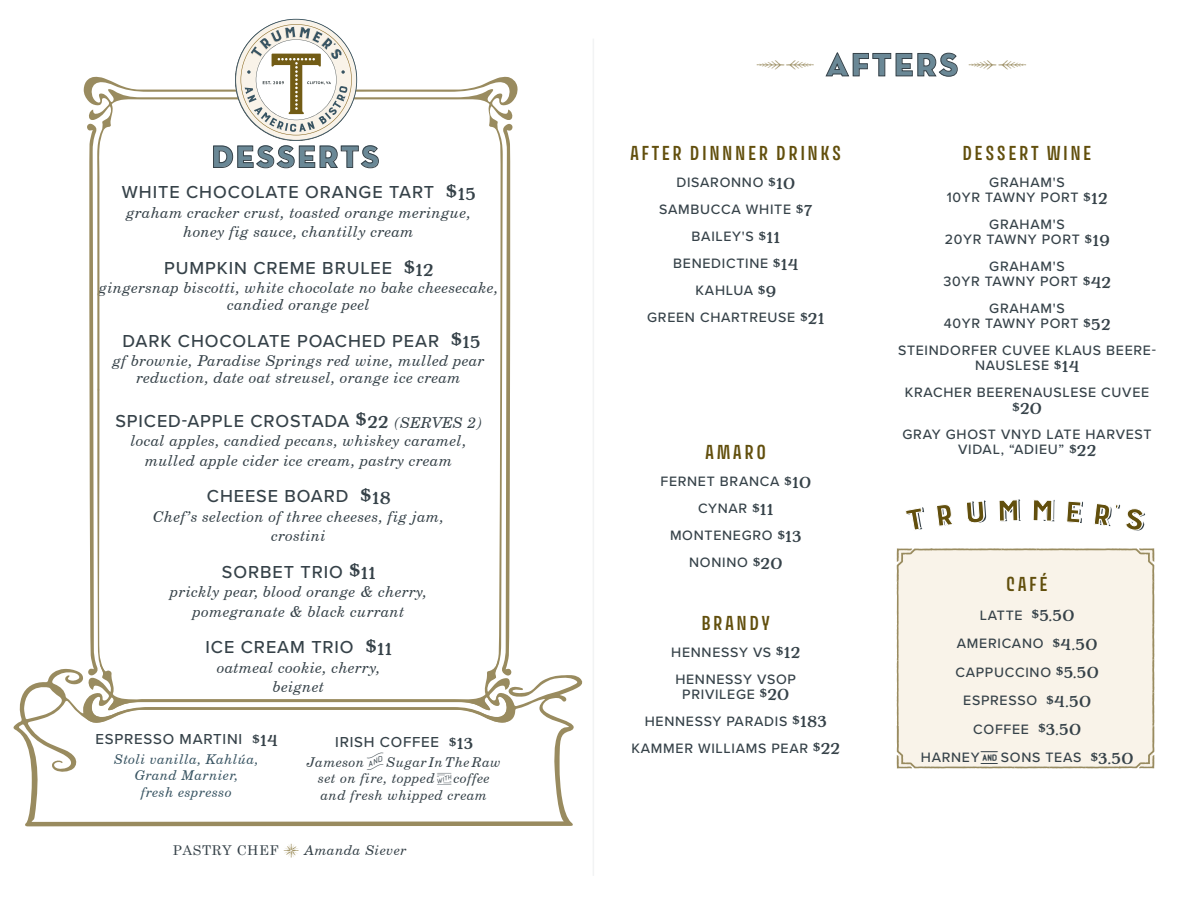
<style>
.page{position:relative;width:1188px;height:918px;background:#fff}
.page>*{position:absolute;margin:0;border:0;box-sizing:border-box;transform-origin:0 0}
.t1{font:33px "Neutra Disp Titling";letter-spacing:.08em;color:#6a8896}
.t2{font:31.5px "Neutra Disp Titling";letter-spacing:.08em;color:#6a8896}
.t3{font:500 18px "Proxima Nova";letter-spacing:.05em;color:#364249}
.t4{font:600 18px "Avory I Latn";letter-spacing:.14em;color:#624f0d}
.t5{font:700 16.5px "Charcuterie Serif";color:#364249}
.t6{font:italic 15px/19.5px "Century Schoolbook BT";letter-spacing:.03em;color:#364249;text-align:center}
.t7{font:500 15px "Proxima Nova";letter-spacing:.05em;color:#364249}
.t8{font:500 14.1px/27px "Proxima Nova";letter-spacing:.05em;color:#364249;text-align:center}
.t9{font:italic 13.5px/16.5px "Century Schoolbook BT";letter-spacing:.04em;color:#364249;text-align:center}
.t10{font:italic 13.5px/16.5px "Century Schoolbook BT";letter-spacing:.04em;color:#385462;text-align:center}
.s1{font-family:"Charcuterie Serif";font-weight:700}
.s2{font-family:"Charcuterie Serif";font-weight:700;font-size:12px}
.s3{font-family:"Charcuterie Serif";font-weight:700;font-size:16.5px}
.s4{font-family:"Burford Extras Set A";font-style:normal;font-size:22.5px}
.s5{font-family:"Burford Extras Set A";font-style:normal;font-size:18px}
.s6{font-family:"Century Schoolbook";font-style:normal}
.s7{color:#725c15}
.s8{font-family:"Burford Extras Set A";font-weight:400;font-size:22.95px}
</style>
<div class="page">
<div style="left:897px;top:548px;width:257px;height:221px;background:#f9f3e9"></div>
<svg style="left:905px;top:507px;width:19px;height:23px"></svg>
<svg style="left:936px;top:504px;width:16px;height:22px"></svg>
<svg style="left:966px;top:500px;width:20px;height:23px"></svg>
<svg style="left:999px;top:499px;width:22px;height:22px"></svg>
<svg style="left:1033px;top:500px;width:22px;height:21px"></svg>
<svg style="left:1066px;top:501px;width:17px;height:22px"></svg>
<svg style="left:1094px;top:503px;width:26px;height:23px"></svg>
<svg style="left:1126px;top:508px;width:19px;height:23px"></svg>
<svg style="left:825px;top:52px;width:133px;height:25px"></svg>
<svg style="left:13px;top:668px;width:570px;height:158px"></svg>
<svg style="left:83px;top:77px;width:435px;height:646px"></svg>
<svg style="left:213px;top:19px;width:166px;height:150px"></svg>
<hr style="left:593px;top:39px;width:1px;height:837px;background:#f2f3f4">
<h2 class="t2" style="left:212px;top:137px;width:169px">DESSERTS</h2>
<p class="t3" style="left:122px;top:179px;width:355px">WHITE CHOCOLATE ORANGE TART <span class="s1">$15</span></p>
<p class="t6" style="left:126px;top:203px;width:346px">graham cracker crust, toasted orange meringue, honey fig sauce, chantilly cream</p>
<p class="t3" style="left:164px;top:255px;width:270px">PUMPKIN CREME BRULEE <span class="s1">$12</span></p>
<p class="t6" style="left:99px;top:280px;width:401px;line-height:16.5px">gingersnap biscotti, white chocolate no bake cheesecake, candied orange peel</p>
<p class="t3" style="left:123px;top:327px;width:359px">DARK CHOCOLATE POACHED PEAR <span class="s1">$15</span></p>
<p class="t6" style="left:113px;top:352px;width:373px;line-height:16.5px">gf brownie, Paradise Springs red wine, mulled pear reduction, date oat streusel, orange ice cream</p>
<p class="t3" style="left:115px;top:407px;width:368px">SPICED-APPLE CROSTADA <span class="s1">$22</span> <sub>(SERVES</sub> <sub>2)</sub></p>
<p class="t6" style="left:131px;top:431px;width:337px">local apples, candied pecans, whiskey caramel, mulled apple cider ice cream, pastry cream</p>
<p class="t3" style="left:207px;top:483px;width:185px">CHEESE BOARD <span class="s1">$18</span></p>
<p class="t6" style="left:153px;top:507px;width:292px">Chef’s selection of three cheeses, fig jam, crostini</p>
<p class="t3" style="left:222px;top:558px;width:155px">SORBET TRIO <span class="s1">$11</span></p>
<p class="t6" style="left:170px;top:582px;width:258px">prickly pear, blood orange &amp; cherry, pomegranate &amp; black currant</p>
<p class="t3" style="left:206px;top:634px;width:188px">ICE CREAM TRIO <span class="s1">$11</span></p>
<p class="t6" style="left:217px;top:658px;width:165px">oatmeal cookie, cherry, beignet</p>
<p class="t7" style="left:96px;top:728px;width:183px">ESPRESSO MARTINI <span class="s2">$</span><span class="s3">14</span></p>
<p class="t10" style="left:114px;top:750px;width:146px">Stoli vanilla, Kahlúa,<br>Grand Marnier,<br>fresh espresso</p>
<p class="t7" style="left:335px;top:731px;width:139px">IRISH COFFEE <span class="s2">$</span><span class="s3">13</span></p>
<p class="t9" style="left:307px;top:753px;width:195px">Jameson<span class="s4">e</span>Sugar In The Raw set on fire, topped<span class="s5">N</span>coffee and fresh whipped cream</p>
<p class="t9" style="left:173px;top:842px;width:235px"><span class="s6">PASTRY CHEF</span> <span class="s7">▲</span> Amanda Siever</p>
<h1 class="t1" style="left:826px;top:44px;width:133px">AFTERS</h1>
<p class="t4" style="left:630px;top:142px;width:213px">AFTER DINNNER DRINKS</p>
<p class="t8" style="left:647px;top:168px;width:178px">DISARONNO <span class="s2">$</span><span class="s3">10<br></span>SAMBUCCA WHITE <span class="s2">$</span><span class="s3">7<br></span>BAILEY'S <span class="s2">$</span><span class="s3">11<br></span>BENEDICTINE <span class="s2">$</span><span class="s3">14<br></span>KAHLUA <span class="s2">$</span><span class="s3">9<br></span>GREEN CHARTREUSE <span class="s2">$</span><span class="s3">21</span></p>
<p class="t4" style="left:705px;top:441px;width:62px">AMARO</p>
<p class="t8" style="left:660px;top:468px;width:152px">FERNET BRANCA <span class="s2">$</span><span class="s3">10<br></span>CYNAR <span class="s2">$</span><span class="s3">11<br></span>MONTENEGRO <span class="s2">$</span><span class="s3">13<br></span>NONINO <span class="s2">$</span><span class="s3">20</span></p>
<p class="t4" style="left:701px;top:611px;width:70px">BRANDY</p>
<p class="t8" style="left:671px;top:638px;width:130px;text-align:left">HENNESSY VS <span class="s2">$</span><span class="s3">12<br></span>HENNESSY VSOP</p>
<p class="t8" style="left:632px;top:680px;width:210px">PRIVILEGE <span class="s2">$</span><span class="s3">20<br></span>HENNESSY PARADIS <span class="s2">$</span><span class="s3">183<br></span>KAMMER WILLIAMS PEAR <span class="s2">$</span><span class="s3">22</span></p>
<p class="t4" style="left:962px;top:142px;width:131px">DESSERT WINE</p>
<p class="t8" style="left:947px;top:174px;width:162px;line-height:15px">GRAHAM'S<br>10YR TAWNY PORT <span class="s2">$</span><span class="s3">12</span></p>
<p class="t8" style="left:945px;top:216px;width:166px;line-height:15px">GRAHAM'S<br>20YR TAWNY PORT <span class="s2">$</span><span class="s3">19</span></p>
<p class="t8" style="left:943px;top:258px;width:169px;line-height:15px">GRAHAM'S<br>30YR TAWNY PORT <span class="s2">$</span><span class="s3">42</span></p>
<p class="t8" style="left:944px;top:300px;width:168px;line-height:15px">GRAHAM'S<br>40YR TAWNY PORT <span class="s2">$</span><span class="s3">52</span></p>
<p class="t8" style="left:898px;top:342px;width:259px;line-height:15px">STEINDORFER CUVEE KLAUS BEERE-<br>NAUSLESE <span class="s2">$</span><span class="s3">14</span></p>
<p class="t8" style="left:905px;top:378px;width:246px">KRACHER BEERENAUSLESE CUVEE</p>
<p class="t5" style="left:1012px;top:398px;width:31px"><sup>$</sup>20</p>
<p class="t8" style="left:903px;top:426px;width:251px;line-height:15px">GRAY GHOST VNYD LATE HARVEST<br>VIDAL, “ADIEU” <span class="s2">$</span><span class="s3">22</span></p>
<p class="t4" style="left:1006px;top:573px;width:43px">CAFÉ</p>
<p class="t8" style="left:921px;top:600px;width:214px;line-height:28.5px">LATTE <span class="s2">$</span><span class="s3">5.50<br></span>AMERICANO <span class="s2">$</span><span class="s3">4.50<br></span>CAPPUCCINO <span class="s2">$</span><span class="s3">5.50<br></span>ESPRESSO <span class="s2">$</span><span class="s3">4.50<br></span>COFFEE <span class="s2">$</span><span class="s3">3.50<br></span>HARNEY<span class="s8">E</span>SONS TEAS <span class="s2">$</span><span class="s3">3.50</span></p>
</div>
